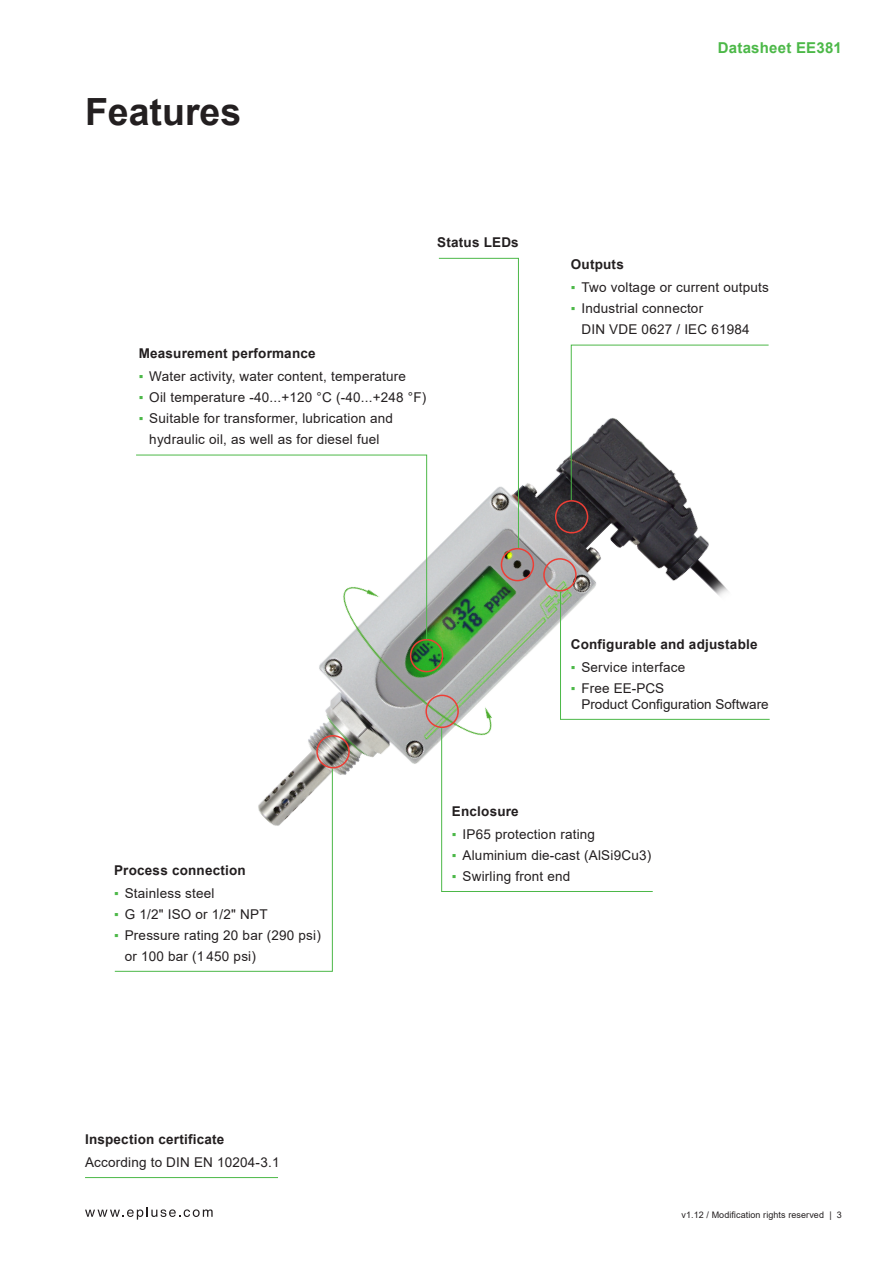
<style>
.page{position:relative;width:893px;height:1263px;background:#fff}
.page>*{position:absolute;margin:0;border:0;box-sizing:border-box;transform-origin:0 0}
.Headline_2{font:700 37.5px "Arial";color:#231f20}
.t1{font:700 15px "Arial";letter-spacing:.015em;color:#4cb848}
.Copy{font:13.5px/21px "Arial";letter-spacing:.015em;color:#231f20}
.Copy_Bold{font:700 13.5px "Arial";letter-spacing:.015em;color:#231f20}
.t2{font:9px "Arial";letter-spacing:.01em;color:#231f20}
.s1{color:#4cb848}
</style>
<div class="page">
<svg style="left:85px;top:1207px;width:128px;height:12px"></svg>
<hr style="left:85px;top:1177px;width:193px;height:1px;background:#4cb848">
<img style="left:295px;top:454px;width:433px;height:321px">
<div style="left:410px;top:639px;width:33px;height:33px;border:2px solid #ee3e35;border-radius:50%"></div>
<svg style="left:136px;top:454px;width:291px;height:186px"></svg>
<svg style="left:441px;top:727px;width:212px;height:165px"></svg>
<svg style="left:570px;top:344px;width:199px;height:157px"></svg>
<div style="left:555px;top:500px;width:33px;height:33px;border:2px solid #ee3e35;border-radius:50%"></div>
<div style="left:425px;top:695px;width:34px;height:33px;border:2px solid #ee3e35;border-radius:50%"></div>
<svg style="left:438px;top:258px;width:81px;height:292px"></svg>
<div style="left:501px;top:548px;width:33px;height:33px;border:2px solid #ee3e35;border-radius:50%"></div>
<svg style="left:114px;top:768px;width:219px;height:204px"></svg>
<div style="left:316px;top:735px;width:34px;height:33px;border:2px solid #ee3e35;border-radius:50%"></div>
<svg style="left:560px;top:591px;width:210px;height:129px"></svg>
<div style="left:543px;top:558px;width:34px;height:33px;border:2px solid #ee3e35;border-radius:50%"></div>
<p class="Headline_2" style="left:85px;top:85px;width:158px">Features</p>
<p class="Copy_Bold" style="left:437px;top:233px;width:83px">Status LEDs</p>
<p class="Copy_Bold" style="left:139px;top:344px;width:178px">Measurement performance</p>
<p class="Copy" style="left:139px;top:366px;width:269px"><span class="s1">▪</span> Water activity, water content, temperature</p>
<p class="Copy" style="left:139px;top:387px;width:289px"><span class="s1">▪</span> Oil temperature -40...+120 °C (-40...+248 °F)</p>
<p class="Copy" style="left:139px;top:408px;width:256px;text-align:center"><span class="s1">▪</span> Suitable for transformer, lubrication and hydraulic oil, as well as for diesel fuel</p>
<p class="t1" style="left:718px;top:37px;width:126px">Datasheet EE381</p>
<p class="Copy_Bold" style="left:571px;top:255px;width:54px">Outputs</p>
<p class="Copy" style="left:571px;top:277px;width:200px"><span class="s1">▪</span> Two voltage or current outputs</p>
<p class="Copy" style="left:581px;top:298px;width:170px;text-indent:-11px"><span class="s1">▪</span> Industrial connector<br>DIN VDE 0627 / IEC 61984</p>
<p class="Copy_Bold" style="left:114px;top:861px;width:133px">Process connection</p>
<p class="Copy" style="left:114px;top:883px;width:102px"><span class="s1">▪</span> Stainless steel</p>
<p class="Copy" style="left:114px;top:904px;width:155px"><span class="s1">▪</span> G 1/2" ISO or 1/2" NPT</p>
<p class="Copy" style="left:125px;top:925px;width:198px;text-indent:-11px"><span class="s1">▪</span> Pressure rating 20 bar (290 psi) or 100 bar (1 450 psi)</p>
<p class="Copy_Bold" style="left:85px;top:1130px;width:141px">Inspection certificate</p>
<p class="Copy" style="left:85px;top:1152px;width:196px">According to DIN EN 10204-3.1</p>
<p class="Copy_Bold" style="left:571px;top:634px;width:188px">Configurable and adjustable</p>
<p class="Copy" style="left:571px;top:656px;width:116px"><span class="s1">▪</span> Service interface</p>
<p class="Copy" style="left:581px;top:680px;width:189px;line-height:16.2px;text-indent:-11px"><span class="s1">▪</span> Free EE-PCS<br>Product Configuration Software</p>
<p class="Copy_Bold" style="left:452px;top:802px;width:68px">Enclosure</p>
<p class="Copy" style="left:452px;top:824px;width:145px"><span class="s1">▪</span> IP65 protection rating</p>
<p class="Copy" style="left:452px;top:845px;width:201px"><span class="s1">▪</span> Aluminium die-cast (AlSi9Cu3)</p>
<p class="Copy" style="left:452px;top:866px;width:120px"><span class="s1">▪</span> Swirling front end</p>
<p class="t2" style="left:681px;top:1208px;width:162px">v1.12 / Modification rights reserved | 3</p>
</div>
